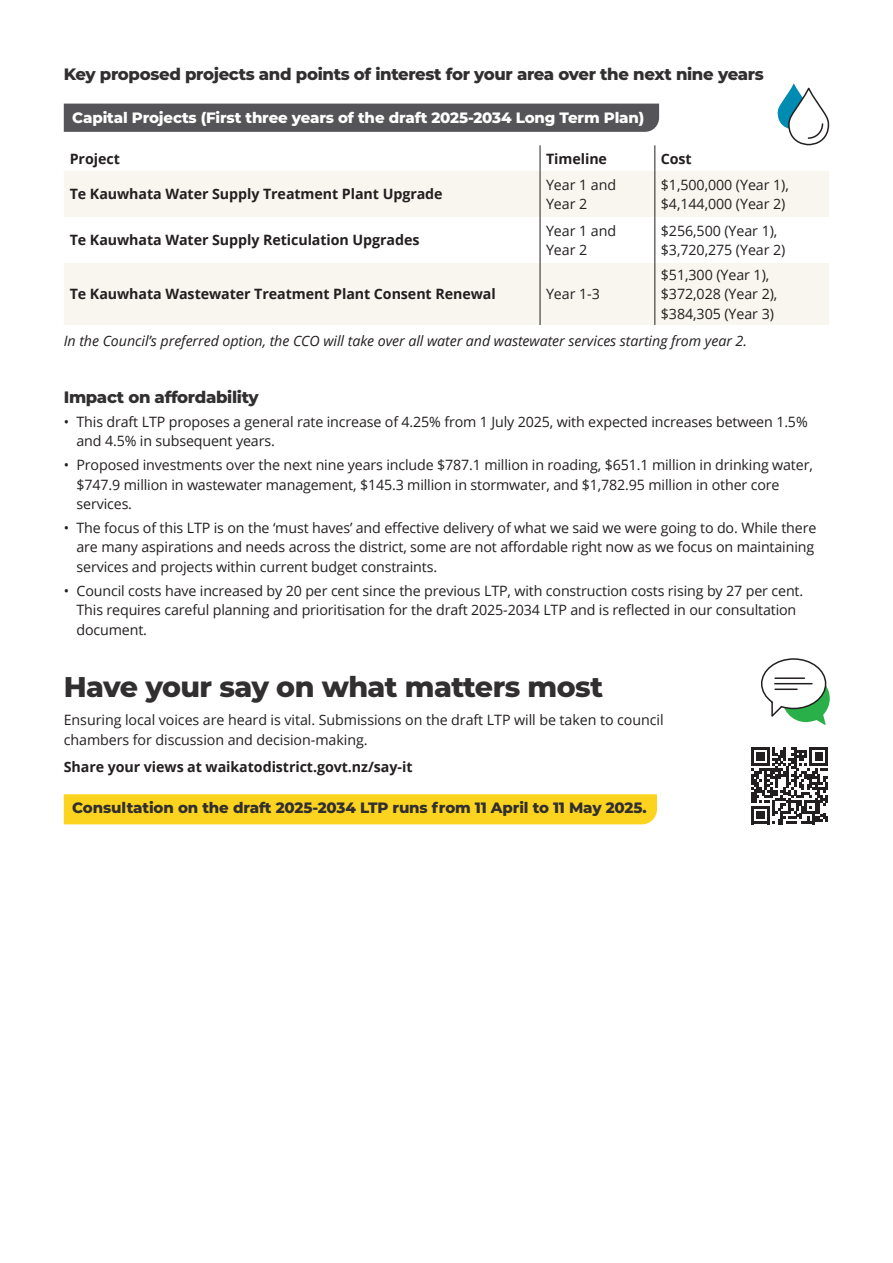
<style>
.page{position:relative;width:893px;height:1263px;background:#fff}
.page>*{position:absolute;margin:0;border:0;box-sizing:border-box;transform-origin:0 0}
.Main_Heading{font:800 28.5px "Montserrat";letter-spacing:-.02em;color:#312f30}
.body_heading{font:800 16.5px "Montserrat";letter-spacing:-.02em;color:#312f30}
.Main_Heading-2{font:800 15px "Montserrat";letter-spacing:-.01em;color:#fff}
.Main_Heading-3{font:800 15px "Montserrat";letter-spacing:-.01em;color:#312f30}
.body{font:14.25px/19.5px "Open Sans";letter-spacing:-.01em;color:#231f20}
.Last_para_body{font:700 14.25px "Open Sans";letter-spacing:-.005em;color:#231f20}
.Last_para_body-2{font:14.25px/19.5px "Open Sans";letter-spacing:-.005em;color:#231f20}
.body-2{font:italic 14.25px "Open Sans";letter-spacing:-.005em;color:#231f20}
</style>
<div class="page">
<div style="left:64px;top:171px;width:765px;height:154px;background:#f8f6ee"></div>
<svg style="left:64px;top:217px;width:765px;height:46px"></svg>
<svg style="left:540px;top:145px;width:1px;height:26px"></svg>
<svg style="left:655px;top:145px;width:1px;height:26px"></svg>
<hr style="left:540px;top:171px;width:1px;height:46px;background:#231f20">
<hr style="left:655px;top:171px;width:1px;height:46px;background:#231f20">
<hr style="left:540px;top:217px;width:1px;height:46px;background:#231f20">
<hr style="left:655px;top:217px;width:1px;height:46px;background:#231f20">
<hr style="left:540px;top:263px;width:1px;height:62px;background:#231f20">
<hr style="left:655px;top:263px;width:1px;height:62px;background:#231f20">
<div style="left:64px;top:104px;width:595px;height:28px;background:#555559"></div>
<div style="left:64px;top:794px;width:593px;height:30px;background:#fcd41f"></div>
<svg style="left:751px;top:747px;width:77px;height:77px"></svg>
<svg style="left:761px;top:658px;width:69px;height:67px"></svg>
<hr style="left:775px;top:677px;width:29px;height:2px;background:#231f20">
<hr style="left:775px;top:683px;width:37px;height:1px;background:#231f20">
<hr style="left:775px;top:688px;width:22px;height:2px;background:#231f20">
<svg style="left:777px;top:83px;width:53px;height:63px"></svg>
<p class="body_heading" style="left:64px;top:62px;width:701px">Key proposed projects and points of interest for your area over the next nine years</p>
<p class="Main_Heading-2" style="left:72px;top:107px;width:574px">Capital Projects (First three years of the draft 2025-2034 Long Term Plan)</p>
<p class="Last_para_body" style="left:70px;top:148px;width:52px">Project</p>
<p class="Last_para_body" style="left:546px;top:148px;width:62px">Timeline</p>
<p class="Last_para_body" style="left:661px;top:148px;width:32px">Cost</p>
<p class="Last_para_body" style="left:70px;top:184px;width:374px">Te Kauwhata Water Supply Treatment Plant Upgrade</p>
<p class="Last_para_body-2" style="left:546px;top:174px;width:72px">Year 1 and<br>Year 2</p>
<p class="Last_para_body-2" style="left:661px;top:174px;width:130px">$1,500,000 (Year 1), $4,144,000 (Year 2)</p>
<p class="Last_para_body" style="left:70px;top:230px;width:351px">Te Kauwhata Water Supply Reticulation Upgrades</p>
<p class="Last_para_body-2" style="left:546px;top:220px;width:72px">Year 1 and<br>Year 2</p>
<p class="Last_para_body-2" style="left:661px;top:220px;width:126px">$256,500 (Year 1), $3,720,275 (Year 2)</p>
<p class="Last_para_body" style="left:70px;top:284px;width:427px">Te Kauwhata Wastewater Treatment Plant Consent Renewal</p>
<p class="Last_para_body-2" style="left:546px;top:284px;width:55px">Year 1-3</p>
<p class="Last_para_body-2" style="left:661px;top:265px;width:118px">$51,300 (Year 1), $372,028 (Year 2), $384,305 (Year 3)</p>
<p class="body-2" style="left:64px;top:331px;width:685px">In the Council’s preferred option, the CCO will take over all water and wastewater services starting from year 2.</p>
<p class="body_heading" style="left:64px;top:385px;width:197px">Impact on affordability</p>
<p class="body" style="left:77px;top:412px;width:733px;text-indent:-13px">• This draft LTP proposes a general rate increase of 4.25% from 1 July 2025, with expected increases between 1.5% and 4.5% in subsequent years.</p>
<p class="body" style="left:77px;top:455px;width:738px;text-indent:-13px">• Proposed investments over the next nine years include $787.1 million in roading, $651.1 million in drinking water, $747.9 million in wastewater management, $145.3 million in stormwater, and $1,782.95 million in other core services.</p>
<p class="body" style="left:77px;top:518px;width:741px;text-indent:-13px">• The focus of this LTP is on the ‘must haves’ and effective delivery of what we said we were going to do. While there are many aspirations and needs across the district, some are not affordable right now as we focus on maintaining services and projects within current budget constraints.</p>
<p class="body" style="left:77px;top:580px;width:728px;text-indent:-13px">• Council costs have increased by 20 per cent since the previous LTP, with construction costs rising by 27 per cent.<br>This requires careful planning and prioritisation for the draft 2025-2034 LTP and is reflected in our consultation document.</p>
<p class="Main_Heading" style="left:64px;top:666px;width:541px">Have your say on what matters most</p>
<p class="body" style="left:64px;top:710px;width:601px">Ensuring local voices are heard is vital. Submissions on the draft LTP will be taken to council chambers for discussion and decision-making.</p>
<p class="Last_para_body" style="left:64px;top:757px;width:350px">Share your views at waikatodistrict.govt.nz/say-it</p>
<p class="Main_Heading-3" style="left:72px;top:797px;width:576px">Consultation on the draft 2025-2034 LTP runs from 11 April to 11 May 2025.</p>
</div>
